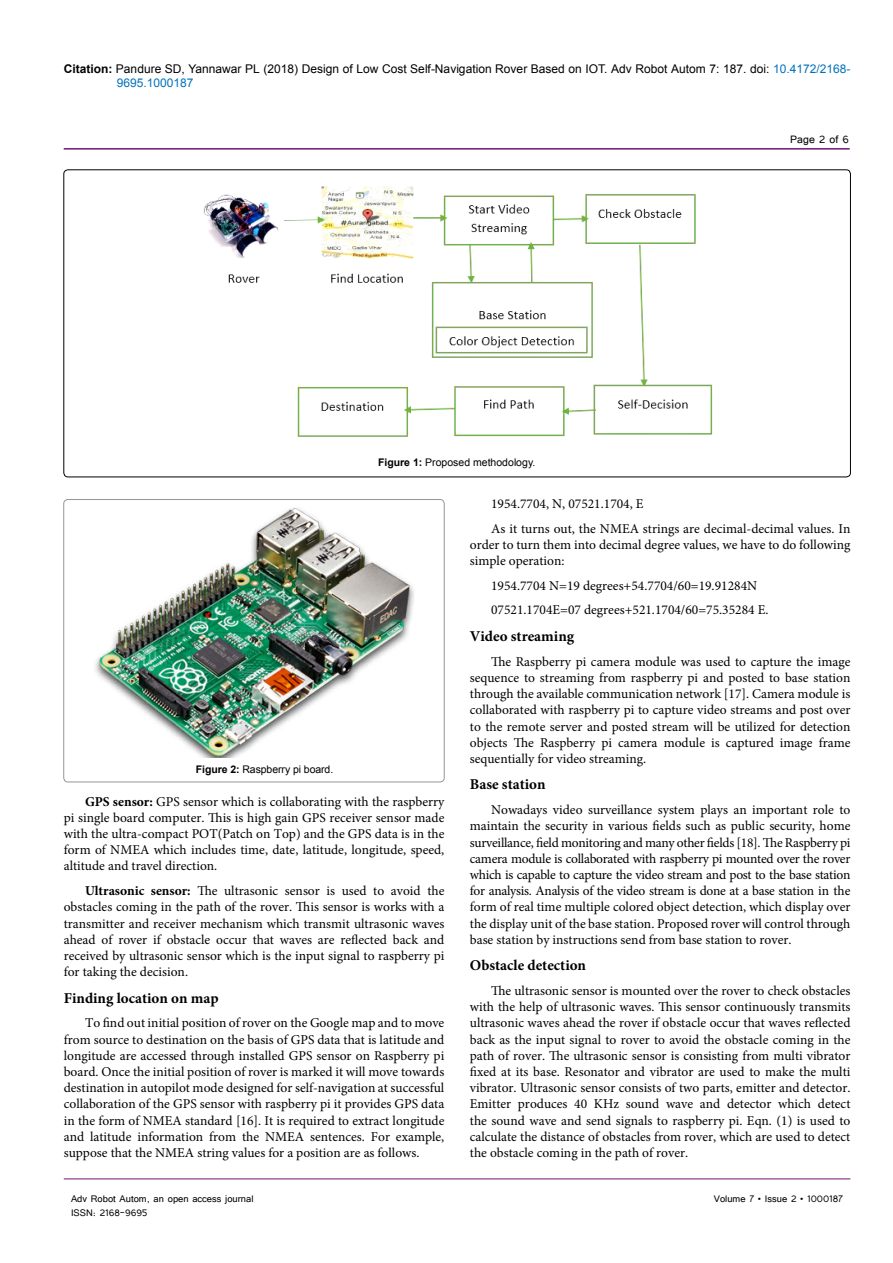
<style>
.page{position:relative;width:893px;height:1263px;background:#fff}
.page>*{position:absolute;margin:0;border:0;box-sizing:border-box;transform-origin:0 0}
.t1{font:700 15px "Minion Pro";color:#000}
.t2{font:13.5px/16.2px "Minion Pro";color:#000;text-align:justify}
.t3{font:13.5px "Tunga";color:#000}
.t4{font:12px/14.4px "Arial";color:#000}
.t5{font:12px "Tunga";color:#000}
.t6{font:10.5px "Arial";color:#000}
.s1{font-weight:700}
.s2{color:#0072bc}
</style>
<div class="page">
<hr style="left:64px;top:148px;width:786px;height:2px;background:#741472">
<hr style="left:64px;top:1179px;width:786px;height:1px;background:#741472">
<img style="left:203px;top:186px;width:510px;height:252px">
<div style="left:64px;top:499px;width:380px;height:283px;border:1px solid #939598;border-radius:4px"></div>
<img style="left:95px;top:507px;width:319px;height:250px">
<p class="t4" style="left:117px;top:61px;width:735px;text-indent:-53px"><span class="s1">Citation:</span> Pandure SD, Yannawar PL (2018) Design of Low Cost Self-Navigation Rover Based on IOT. Adv Robot Autom 7: 187. doi: <span class="s2">10.4172/2168-<br>9695.1000187</span></p>
<p class="t6" style="left:378px;top:456px;width:159px"><span class="s1">Figure 1:</span> Proposed methodology.</p>
<p class="t3" style="left:790px;top:131px;width:60px">Page 2 of 6</p>
<p class="t6" style="left:196px;top:763px;width:139px"><span class="s1">Figure 2:</span> Raspberry pi board.</p>
<p class="t2" style="left:64px;top:793px;width:382px;text-indent:21px"><span class="s1">GPS sensor:</span> GPS sensor which is collaborating with the raspberry pi single board computer. This is high gain GPS receiver sensor made with the ultra-compact POT(Patch on Top) and the GPS data is in the form of NMEA which includes time, date, latitude, longitude, speed, altitude and travel direction.</p>
<p class="t2" style="left:64px;top:883px;width:382px;text-indent:21px"><span class="s1">Ultrasonic sensor:</span> The ultrasonic sensor is used to avoid the obstacles coming in the path of the rover. This sensor is works with a transmitter and receiver mechanism which transmit ultrasonic waves ahead of rover if obstacle occur that waves are reflected back and received by ultrasonic sensor which is the input signal to raspberry pi for taking the decision.</p>
<p class="t1" style="left:64px;top:987px;width:156px">Finding location on map</p>
<p class="t2" style="left:64px;top:1015px;width:382px;text-indent:21px">To find out initial position of rover on the Google map and to move from source to destination on the basis of GPS data that is latitude and longitude are accessed through installed GPS sensor on Raspberry pi board. Once the initial position of rover is marked it will move towards destination in autopilot mode designed for self-navigation at successful collaboration of the GPS sensor with raspberry pi it provides GPS data in the form of NMEA standard [16]. It is required to extract longitude and latitude information from the NMEA sentences. For example, suppose that the NMEA string values for a position are as follows.</p>
<p class="t2" style="left:491px;top:491px;width:361px;line-height:24.8px">1954.7704, N, 07521.1704, E<br>As it turns out, the NMEA strings are decimal-decimal values. In</p>
<p class="t2" style="left:470px;top:536px;width:382px">order to turn them into decimal degree values, we have to do following simple operation:</p>
<p class="t2" style="left:491px;top:573px;width:279px;line-height:24.8px">1954.7704 N=19 degrees+54.7704/60=19.91284N<br>07521.1704E=07 degrees+521.1704/60=75.35284 E.</p>
<p class="t1" style="left:470px;top:626px;width:106px">Video streaming</p>
<p class="t2" style="left:470px;top:653px;width:382px;text-indent:21px">The Raspberry pi camera module was used to capture the image sequence to streaming from raspberry pi and posted to base station through the available communication network [17]. Camera module is collaborated with raspberry pi to capture video streams and post over to the remote server and posted stream will be utilized for detection objects The Raspberry pi camera module is captured image frame sequentially for video streaming.</p>
<p class="t1" style="left:470px;top:774px;width:77px">Base station</p>
<p class="t2" style="left:470px;top:802px;width:382px;text-indent:21px">Nowadays video surveillance system plays an important role to maintain the security in various fields such as public security, home surveillance, field monitoring and many other fields [18]. The Raspberry pi camera module is collaborated with raspberry pi mounted over the rover which is capable to capture the video stream and post to the base station for analysis. Analysis of the video stream is done at a base station in the form of real time multiple colored object detection, which display over the display unit of the base station. Proposed rover will control through base station by instructions send from base station to rover.</p>
<p class="t1" style="left:470px;top:955px;width:118px">Obstacle detection</p>
<p class="t2" style="left:470px;top:982px;width:382px;text-indent:21px">The ultrasonic sensor is mounted over the rover to check obstacles with the help of ultrasonic waves. This sensor continuously transmits ultrasonic waves ahead the rover if obstacle occur that waves reflected back as the input signal to rover to avoid the obstacle coming in the path of rover. The ultrasonic sensor is consisting from multi vibrator fixed at its base. Resonator and vibrator are used to make the multi vibrator. Ultrasonic sensor consists of two parts, emitter and detector.<br>Emitter produces 40 KHz sound wave and detector which detect the sound wave and send signals to raspberry pi. Eqn. (1) is used to calculate the distance of obstacles from rover, which are used to detect the obstacle coming in the path of rover.</p>
<p class="t5" style="left:71px;top:1190px;width:184px">Adv Robot Autom, an open access journal</p>
<p class="t5" style="left:714px;top:1190px;width:131px">Volume 7 • Issue 2 • 1000187</p>
<p class="t5" style="left:71px;top:1205px;width:78px">ISSN: 2168-9695</p>
</div>
